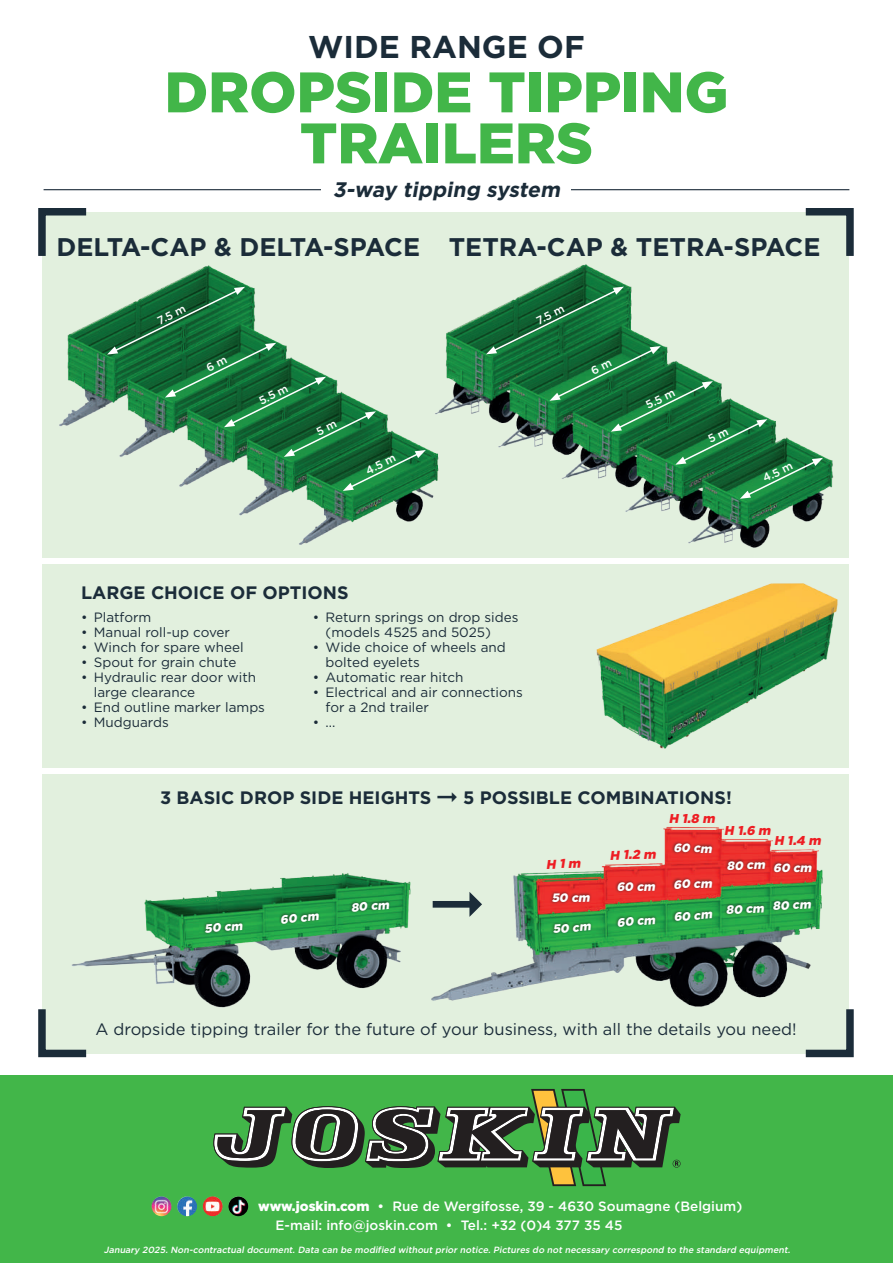
<style>
.page{position:relative;width:893px;height:1263px;background:#fff}
.page>*{position:absolute;margin:0;border:0;box-sizing:border-box;transform-origin:0 0}
.t1{font:900 57px/51px "Gotham";color:#42b649;text-align:center}
.t2{font:700 31.5px "Gotham";color:#1b2c39}
.t3{font:700 25.5px "Gotham";color:#1b2c39}
.t4{font:italic 700 21px "Gotham";color:#1b2c39}
.t5{font:700 18px "Gotham";color:#1b2c39}
.t6{font:16.5px "Gotham";color:#1b2c39}
.t7{font:13.5px/15px "Gotham";color:#1b2c39}
.t8{font:500 13.5px/19.5px "Gotham";color:#fff}
.t9{font:italic 900 12.75px "Gotham";color:#ee1d23}
.t10{font:italic 900 12px "Gotham";color:#fff}
.t11{font:500 11.25px "Gotham";color:#fff}
.t12{font:italic 500 9px "Gotham";color:#fff}
.s1{font-weight:900}
</style>
<div class="page">
<div style="left:0;top:1075px;width:893px;height:188px;background:#42b649"></div>
<svg style="left:213px;top:1089px;width:468px;height:97px"></svg>
<div style="left:43px;top:212px;width:806px;height:345px;background:#e2f0de"></div>
<div style="left:43px;top:774px;width:806px;height:280px;background:#e2f0de"></div>
<div style="left:43px;top:564px;width:806px;height:203px;background:#e2f0de"></div>
<img style="left:59px;top:265px;width:361px;height:280px">
<img style="left:420px;top:264px;width:429px;height:294px">
<svg style="left:38px;top:208px;width:49px;height:55px"></svg>
<svg style="left:805px;top:1009px;width:49px;height:49px"></svg>
<svg style="left:805px;top:208px;width:49px;height:48px"></svg>
<svg style="left:38px;top:1002px;width:49px;height:56px"></svg>
<img style="left:596px;top:583px;width:242px;height:166px">
<img style="left:431px;top:826px;width:399px;height:190px">
<img style="left:62px;top:873px;width:349px;height:143px">
<img style="left:152px;top:1196px;width:19px;height:20px;border-radius:10px">
<img style="left:228px;top:1196px;width:20px;height:20px;border-radius:10px">
<img style="left:177px;top:1196px;width:20px;height:20px;border-radius:10px">
<img style="left:203px;top:1196px;width:20px;height:20px;border-radius:10px">
<hr style="left:44px;top:189px;width:805px;height:1px;background:#1b2c39">
<div style="left:322px;top:176px;width:249px;height:27px;background:#fff"></div>
<svg style="left:201px;top:918px;width:45px;height:19px"></svg>
<svg style="left:550px;top:919px;width:44px;height:18px"></svg>
<svg style="left:549px;top:890px;width:44px;height:16px"></svg>
<svg style="left:278px;top:908px;width:44px;height:19px"></svg>
<svg style="left:615px;top:912px;width:44px;height:18px"></svg>
<svg style="left:671px;top:907px;width:44px;height:17px"></svg>
<svg style="left:615px;top:879px;width:43px;height:15px"></svg>
<svg style="left:671px;top:876px;width:44px;height:16px"></svg>
<div style="left:671px;top:841px;width:44px;height:15px;background:#231f20;opacity:.75"></div>
<div style="left:771px;top:860px;width:43px;height:15px;background:#231f20;opacity:.75"></div>
<svg style="left:348px;top:897px;width:44px;height:18px"></svg>
<svg style="left:723px;top:896px;width:91px;height:22px;background:#249543"></svg>
<svg style="left:724px;top:858px;width:44px;height:15px"></svg>
<svg style="left:433px;top:892px;width:49px;height:25px"></svg>
<svg style="left:107px;top:287px;width:319px;height:204px"></svg>
<svg style="left:486px;top:287px;width:337px;height:212px"></svg>
<svg style="left:547px;top:859px;width:34px;height:9px"></svg>
<h2 class="t2" style="left:308px;top:29px;width:278px">WIDE RANGE OF</h2>
<h1 class="t1" style="left:165px;top:65px;width:565px">DROPSIDE TIPPING<br>TRAILERS</h1>
<h3 class="t4" style="left:333px;top:178px;width:233px">3-way tipping system</h3>
<h3 class="t3" style="left:57px;top:232px;width:765px">DELTA-CAP &amp; DELTA-SPACE TETRA-CAP &amp; TETRA-SPACE</h3>
<p class="t11" style="left:155px;top:316px;width:31px;rotate:-27deg">7.5 m</p>
<p class="t11" style="left:534px;top:316px;width:31px;rotate:-27deg">7.5 m</p>
<p class="t11" style="left:257px;top:396px;width:33px;rotate:-27deg">5.5 m</p>
<p class="t11" style="left:643px;top:400px;width:33px;rotate:-27deg">5.5 m</p>
<p class="t11" style="left:363px;top:465px;width:33px;rotate:-27deg">4.5 m</p>
<p class="t11" style="left:761px;top:473px;width:33px;rotate:-27deg">4.5 m</p>
<h3 class="t5" style="left:81px;top:582px;width:269px">LARGE CHOICE OF OPTIONS</h3>
<p class="t7" style="left:81px;top:610px;width:72px">• Platform</p>
<p class="t7" style="left:81px;top:625px;width:150px">• Manual roll-up cover</p>
<p class="t7" style="left:81px;top:640px;width:164px">• Winch for spare wheel</p>
<p class="t7" style="left:81px;top:655px;width:157px">• Spout for grain chute</p>
<p class="t7" style="left:94px;top:670px;width:164px;text-indent:-13px">• Hydraulic rear door with large clearance</p>
<p class="t7" style="left:81px;top:700px;width:185px">• End outline marker lamps</p>
<p class="t7" style="left:81px;top:715px;width:89px">• Mudguards</p>
<p class="t7" style="left:326px;top:610px;width:194px;text-indent:-13px">• Return springs on drop sides (models 4525 and 5025)</p>
<p class="t7" style="left:326px;top:640px;width:182px;text-indent:-13px">• Wide choice of wheels and bolted eyelets</p>
<p class="t7" style="left:313px;top:670px;width:152px">• Automatic rear hitch</p>
<p class="t7" style="left:326px;top:685px;width:199px;text-indent:-13px">• Electrical and air connections for a 2nd trailer</p>
<p class="t7" style="left:313px;top:715px;width:24px">• ...</p>
<h3 class="t5" style="left:160px;top:787px;width:273px">3 BASIC DROP SIDE HEIGHTS</h3>
<h3 class="t5" style="left:463px;top:787px;width:270px">5 POSSIBLE COMBINATIONS!</h3>
<p class="t9" style="left:609px;top:848px;width:48px;rotate:-2deg">H 1.2 m</p>
<p class="t9" style="left:669px;top:811px;width:50px">H 1.8 m</p>
<p class="t10" style="left:673px;top:841px;width:42px">60 cm</p>
<p class="t9" style="left:724px;top:823px;width:50px">H 1.6 m</p>
<p class="t9" style="left:774px;top:833px;width:51px">H 1.4 m</p>
<p class="t10" style="left:727px;top:858px;width:40px;rotate:-1deg">80 cm</p>
<p class="t10" style="left:773px;top:861px;width:42px">60 cm</p>
<p class="t10" style="left:616px;top:880px;width:40px;rotate:-2deg">60 cm</p>
<p class="t10" style="left:673px;top:877px;width:40px;rotate:-2deg">60 cm</p>
<p class="t10" style="left:551px;top:891px;width:40px;rotate:-2deg">50 cm</p>
<p class="t10" style="left:350px;top:901px;width:40px;rotate:-5deg">80 cm</p>
<p class="t10" style="left:726px;top:902px;width:86px;rotate:-3deg">80 cm 80 cm</p>
<p class="t10" style="left:673px;top:910px;width:40px;rotate:-5deg">60 cm</p>
<p class="t10" style="left:280px;top:912px;width:40px;rotate:-5deg">60 cm</p>
<p class="t10" style="left:616px;top:916px;width:40px;rotate:-5deg">60 cm</p>
<p class="t10" style="left:204px;top:922px;width:40px;rotate:-5deg">50 cm</p>
<p class="t10" style="left:552px;top:922px;width:40px;rotate:-5deg">50 cm</p>
<p class="t6" style="left:95px;top:1020px;width:703px">A dropside tipping trailer for the future of your business, with all the details you need!</p>
<p class="t8" style="left:276px;top:1196px;width:468px;text-indent:-17px"><span class="s1">www.joskin.com</span> • Rue de Wergifosse, 39 - 4630 Soumagne (Belgium)<br>E-mail: info@joskin.com • Tel.: +32 (0)4 377 35 45</p>
<p class="t12" style="left:104px;top:1244px;width:690px">January 2025. Non-contractual document. Data can be modified without prior notice. Pictures do not necessary correspond to the standard equipment.</p>
</div>
